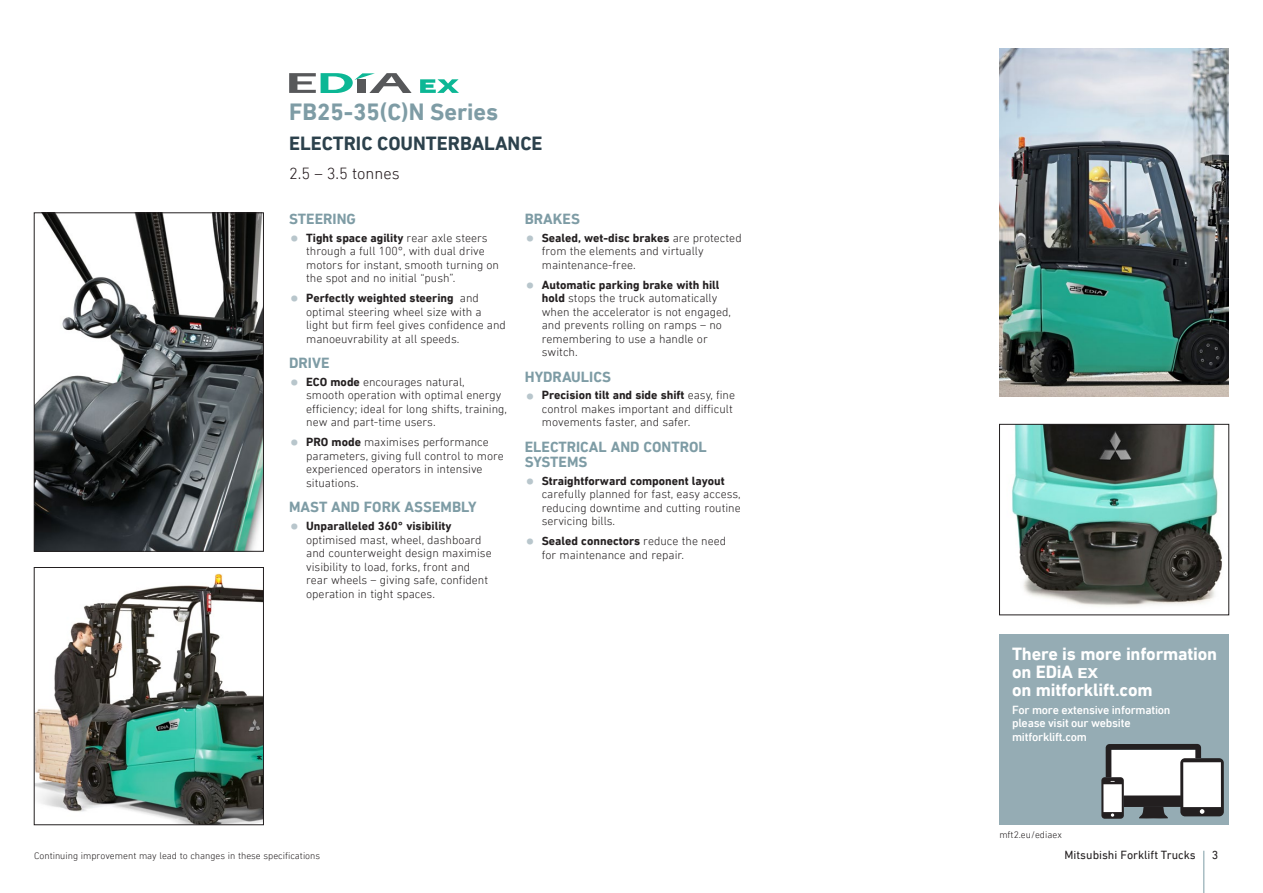
<style>
.page{position:relative;width:1263px;height:893px;background:#fff}
.page>*{position:absolute;margin:0;border:0;box-sizing:border-box;transform-origin:0 0}
.Inside_Series_Name_N{font:700 24px "DIN Next LT Pro";color:#7e9ca5}
.Inside_FormFactor_No{font:700 19.5px "DIN Next LT Pro";color:#2c414c}
.Boxout-Header{font:700 18px/18px "DIN Next LT Pro";letter-spacing:-.01em;color:#fff}
.Inside_Capacity_Norm{font:300 16.5px "DIN Next LT Pro";color:#23191c}
.TOP_FEATURES_Section{font:700 15px/15px "DIN Next LT Pro";color:#7e9ca5}
.t1{font:300 12px/13.5px "DIN Next LT Pro";color:#231f20}
.Back_Reverse_-_N{font:500 12px/13.5px "DIN Next LT Pro";letter-spacing:-.02em;color:#fff}
.t2{font:12px "DIN Next LT Pro";color:#231f20}
.BODY_Smallprint_Norm{font:300 9.75px "DIN Next LT Pro";color:#231f20}
.s1{font-weight:400;font-size:24px;color:#b8c6cc}
.s2{font-weight:700}
.s3{font-size:14.4px}
</style>
<div class="page">
<div style="left:999px;top:634px;width:230px;height:191px;background:#95acb4"></div>
<img style="left:1012px;top:426px;width:210px;height:180px">
<div style="left:999px;top:424px;width:230px;height:191px;border:1px solid #231f20"></div>
<svg style="left:420px;top:79px;width:39px;height:14px"></svg>
<svg style="left:289px;top:73px;width:123px;height:20px"></svg>
<div style="left:1111px;top:750px;width:84px;height:46px;background:#fff"></div>
<svg style="left:1139px;top:807px;width:29px;height:12px"></svg>
<div style="left:1101px;top:777px;width:23px;height:42px;background:#231f20;border-radius:3px"></div>
<svg style="left:1111px;top:813px;width:3px;height:4px"></svg>
<div style="left:1103px;top:784px;width:19px;height:28px;background:#fff"></div>
<div style="left:1180px;top:758px;width:44px;height:58px;background:#231f20;border-radius:5px"></div>
<svg style="left:1200px;top:809px;width:4px;height:5px"></svg>
<div style="left:1183px;top:762px;width:38px;height:45px;background:#fff"></div>
<svg style="left:1106px;top:744px;width:95px;height:38px"></svg>
<div style="left:1124px;top:795px;width:57px;height:12px;background:#231f20"></div>
<img style="left:999px;top:49px;width:230px;height:347px">
<svg style="left:34px;top:212px;width:230px;height:340px"></svg>
<img style="left:36px;top:573px;width:226px;height:250px">
<div style="left:34px;top:567px;width:230px;height:258px;border:1px solid #231f20"></div>
<hr style="left:1203px;top:851px;width:1px;height:42px;background:#7e9ca5">
<p class="Inside_Series_Name_N" style="left:289px;top:98px;width:211px">FB25-35(C)N Series</p>
<p class="Inside_FormFactor_No" style="left:289px;top:132px;width:255px">ELECTRIC COUNTERBALANCE</p>
<p class="Inside_Capacity_Norm" style="left:289px;top:164px;width:112px">2.5 – 3.5 tonnes</p>
<p class="TOP_FEATURES_Section" style="left:289px;top:211px;width:68px">STEERING</p>
<p class="t1" style="left:306px;top:231px;width:194px;text-indent:-17px"><span class="s1">•</span> <span class="s2">Tight space agility</span> rear axle steers through a full 100°, with dual drive motors for instant, smooth turning on the spot and no initial “push”.</p>
<p class="t1" style="left:306px;top:291px;width:201px;text-indent:-17px"><span class="s1">•</span> <span class="s2">Perfectly weighted steering</span> and optimal steering wheel size with a light but firm feel gives confidence and manoeuvrability at all speeds.</p>
<p class="TOP_FEATURES_Section" style="left:289px;top:355px;width:42px">DRIVE</p>
<p class="t1" style="left:306px;top:375px;width:202px;text-indent:-17px"><span class="s1">•</span> <span class="s2">ECO mode</span> encourages natural,<br>smooth operation with optimal energy efficiency; ideal for long shifts, training, new and part-time users.</p>
<p class="t1" style="left:306px;top:435px;width:199px;text-indent:-17px"><span class="s1">•</span> <span class="s2">PRO mode</span> maximises performance parameters, giving full control to more experienced operators in intensive situations.</p>
<p class="TOP_FEATURES_Section" style="left:289px;top:500px;width:189px">MAST AND FORK ASSEMBLY</p>
<p class="t1" style="left:306px;top:519px;width:187px;text-indent:-17px"><span class="s1">•</span> <span class="s2">Unparalleled 360° visibility </span>optimised mast, wheel, dashboard and counterweight design maximise visibility to load, forks, front and rear wheels – giving safe, confident operation in tight spaces.</p>
<p class="TOP_FEATURES_Section" style="left:525px;top:211px;width:57px">BRAKES</p>
<p class="t1" style="left:542px;top:231px;width:201px;text-indent:-17px"><span class="s1">•</span> <span class="s2">Sealed, wet-disc brakes</span> are protected from the elements and virtually maintenance-free.</p>
<p class="t1" style="left:542px;top:278px;width:191px;text-indent:-17px"><span class="s1">•</span> <span class="s2">Automatic parking brake with hill hold</span> stops the truck automatically when the accelerator is not engaged, and prevents rolling on ramps – no remembering to use a handle or switch.</p>
<p class="TOP_FEATURES_Section" style="left:525px;top:369px;width:88px">HYDRAULICS</p>
<p class="t1" style="left:542px;top:388px;width:195px;text-indent:-17px"><span class="s1">•</span> <span class="s2">Precision tilt and side shift</span> easy, fine control makes important and difficult movements faster, and safer.</p>
<p class="TOP_FEATURES_Section" style="left:525px;top:439px;width:184px">ELECTRICAL AND CONTROL<br>SYSTEMS</p>
<p class="t1" style="left:542px;top:474px;width:201px;text-indent:-17px"><span class="s1">•</span> <span class="s2">Straightforward component layout </span>carefully planned for fast, easy access, reducing downtime and cutting routine servicing bills.</p>
<p class="t1" style="left:542px;top:534px;width:186px;text-indent:-17px"><span class="s1">•</span> <span class="s2">Sealed connectors</span> reduce the need for maintenance and repair.</p>
<p class="BODY_Smallprint_Norm" style="left:34px;top:850px;width:288px">Continuing improvement may lead to changes in these specifications</p>
<p class="Boxout-Header" style="left:1012px;top:645px;width:207px">There is more information on EDiA <span class="s3">EX<br></span>on mitforklift.com</p>
<p class="Back_Reverse_-_N" style="left:1012px;top:703px;width:160px">For more extensive information please visit our website mitforklift.com</p>
<p class="BODY_Smallprint_Norm" style="left:999px;top:829px;width:64px">mft2.eu/ediaex</p>
<p class="t2" style="left:1064px;top:848px;width:133px">Mitsubishi Forklift Trucks</p>
<p class="t2" style="left:1212px;top:848px;width:8px">3</p>
</div>
